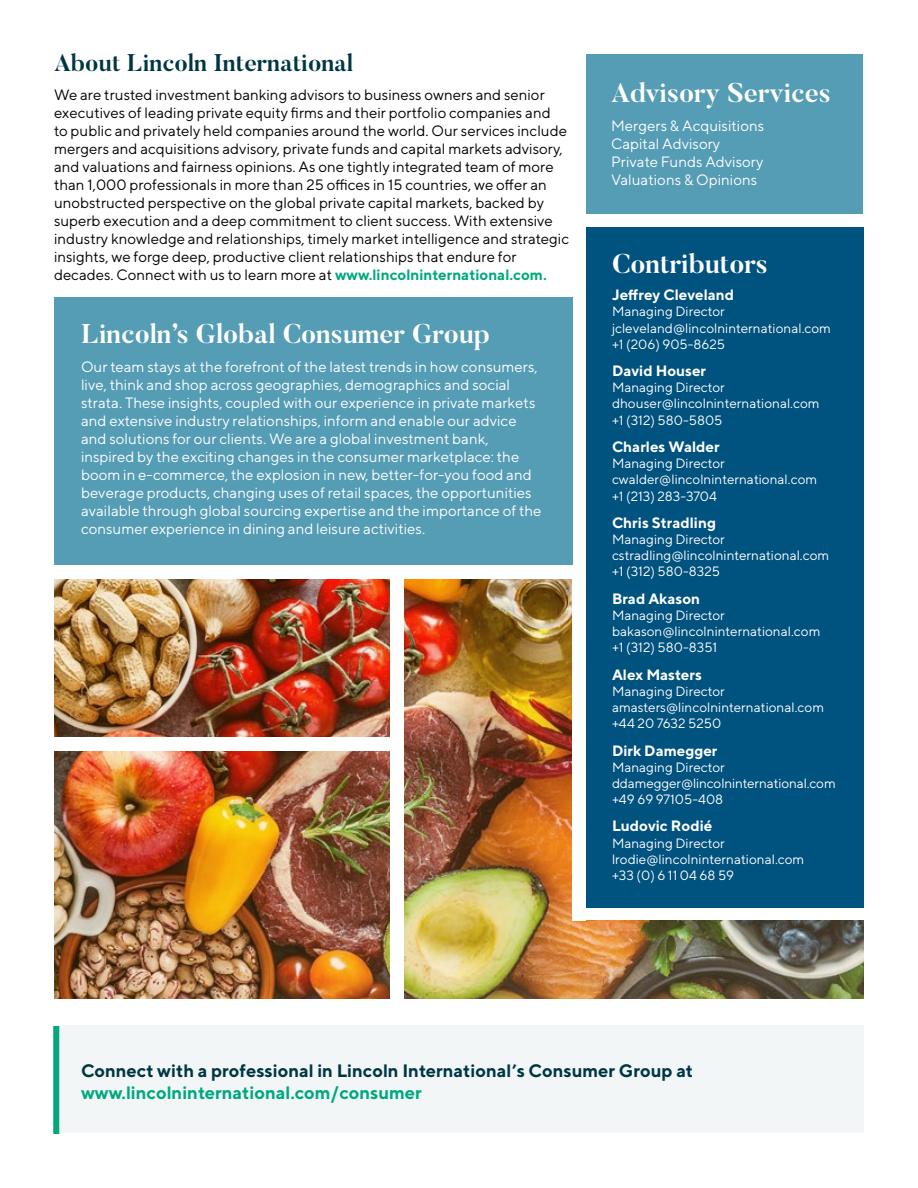
<style>
.page{position:relative;width:918px;height:1188px;background:#fff}
.page>*{position:absolute;margin:0;border:0;box-sizing:border-box;transform-origin:0 0}
.t1{font:700 27px "Butler";color:#fff}
.t2{font:700 24px "Butler";color:#003644}
.t3{font:700 18px "TT Norms";color:#003644}
.t4{font:700 18px "TT Norms";color:#00a87e}
.t5{font:15px/18px "TT Norms";color:#000}
.t6{font:15px/18px "TT Norms";color:#fff}
.t7{font:700 15px "TT Norms";color:#fff}
.t8{font:13.5px/16.2px "TT Norms";color:#fff}
.s1{font-weight:700;color:#00a87e}
</style>
<div class="page">
<img style="left:54px;top:579px;width:810px;height:419px">
<div style="left:51px;top:737px;width:346px;height:14px;background:#fff"></div>
<div style="left:391px;top:572px;width:13px;height:439px;background:#fff"></div>
<div style="left:54px;top:1025px;width:810px;height:108px;background:#f2f6f6"></div>
<div style="left:584px;top:54px;width:279px;height:159px;background:#559cb5"></div>
<div style="left:572px;top:907px;width:305px;height:13px;background:#fff"></div>
<div style="left:53px;top:1026px;width:6px;height:108px;background:#00a87e"></div>
<div style="left:585px;top:227px;width:279px;height:680px;background:#00527f"></div>
<div style="left:572px;top:48px;width:14px;height:872px;background:#fff"></div>
<div style="left:54px;top:297px;width:518px;height:268px;background:#559cb5"></div>
<h2 class="t2" style="left:54px;top:47px;width:301px">About Lincoln International</h2>
<p class="t5" style="left:54px;top:85px;width:517px">We are trusted investment banking advisors to business owners and senior executives of leading private equity firms and their portfolio companies and<br>to public and privately held companies around the world. Our services include mergers and acquisitions advisory, private funds and capital markets advisory, and valuations and fairness opinions. As one tightly integrated team of more than 1,000 professionals in more than 25 offices in 15 countries, we offer an unobstructed perspective on the global private capital markets, backed by superb execution and a deep commitment to client success. With extensive industry knowledge and relationships, timely market intelligence and strategic insights, we forge deep, productive client relationships that endure for decades. Connect with us to learn more at <span class="s1">www.lincolninternational.com.</span></p>
<h1 class="t1" style="left:81px;top:316px;width:411px">Lincoln’s Global Consumer Group</h1>
<p class="t6" style="left:81px;top:357px;width:462px">Our team stays at the forefront of the latest trends in how consumers, live, think and shop across geographies, demographics and social strata. These insights, coupled with our experience in private markets and extensive industry relationships, inform and enable our advice and solutions for our clients. We are a global investment bank, inspired by the exciting changes in the consumer marketplace: the boom in e-commerce, the explosion in new, better-for-you food and beverage products, changing uses of retail spaces, the opportunities available through global sourcing expertise and the importance of the consumer experience in dining and leisure activities.</p>
<h1 class="t1" style="left:611px;top:75px;width:221px">Advisory Services</h1>
<p class="t6" style="left:611px;top:116px;width:154px">Mergers &amp; Acquisitions<br>Capital Advisory<br>Private Funds Advisory<br>Valuations &amp; Opinions</p>
<h1 class="t1" style="left:612px;top:246px;width:157px">Contributors</h1>
<p class="t7" style="left:612px;top:285px;width:124px">Jeffrey Cleveland</p>
<p class="t8" style="left:612px;top:303px;width:221px">Managing Director jcleveland@lincolninternational.com +1 (206) 905-8625</p>
<p class="t7" style="left:612px;top:361px;width:96px">David Houser</p>
<p class="t8" style="left:612px;top:379px;width:209px">Managing Director dhouser@lincolninternational.com +1 (312) 580-5805</p>
<p class="t7" style="left:612px;top:437px;width:109px">Charles Walder</p>
<p class="t8" style="left:612px;top:455px;width:207px">Managing Director cwalder@lincolninternational.com +1 (213) 283-3704</p>
<p class="t7" style="left:612px;top:513px;width:106px">Chris Stradling</p>
<p class="t8" style="left:612px;top:531px;width:219px">Managing Director cstradling@lincolninternational.com +1 (312) 580-8325</p>
<p class="t7" style="left:612px;top:589px;width:90px">Brad Akason</p>
<p class="t8" style="left:612px;top:607px;width:210px">Managing Director bakason@lincolninternational.com +1 (312) 580-8351</p>
<p class="t7" style="left:612px;top:665px;width:91px">Alex Masters</p>
<p class="t8" style="left:612px;top:683px;width:214px">Managing Director amasters@lincolninternational.com +44 20 7632 5250</p>
<p class="t7" style="left:612px;top:741px;width:107px">Dirk Damegger</p>
<p class="t8" style="left:612px;top:759px;width:225px">Managing Director ddamegger@lincolninternational.com +49 69 97105-408</p>
<p class="t7" style="left:612px;top:817px;width:102px">Ludovic Rodié</p>
<p class="t8" style="left:612px;top:834px;width:194px">Managing Director lrodie@lincolninternational.com +33 (0) 6 11 04 68 59</p>
<p class="t3" style="left:81px;top:1060px;width:614px">Connect with a professional in Lincoln International’s Consumer Group at</p>
<p class="t4" style="left:81px;top:1081px;width:342px">www.lincolninternational.com/consumer</p>
</div>
